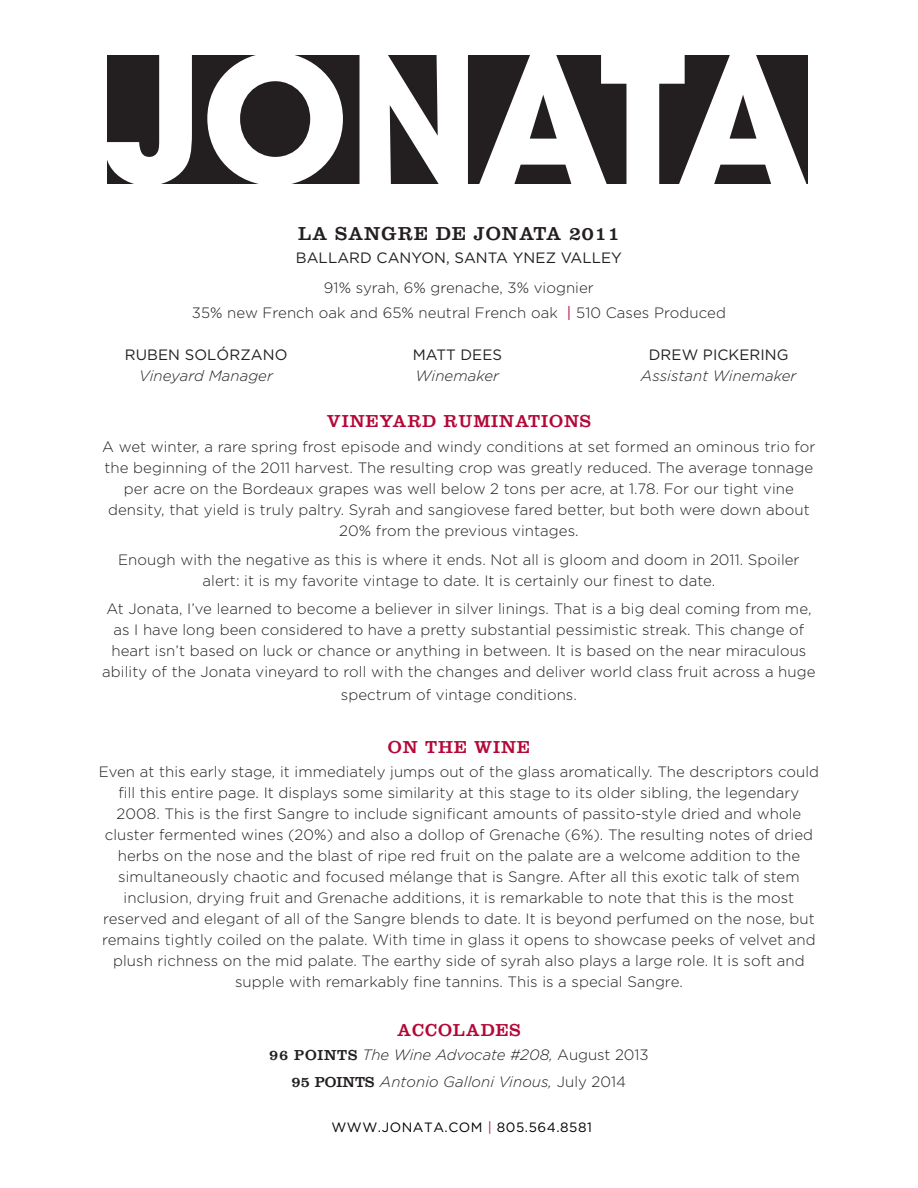
<style>
.page{position:relative;width:918px;height:1188px;background:#fff}
.page>*{position:absolute;margin:0;border:0;box-sizing:border-box;transform-origin:0 0}
.t1{font:19.5px "Clarendon";letter-spacing:.05em;color:#231f20}
.t2{font:18px "Clarendon";letter-spacing:.05em;color:#b30838}
.t3{font:300 15px/21px "Gotham";letter-spacing:.005em;color:#231f20;text-align:center}
.t4{font:italic 300 15px/27px "Gotham";letter-spacing:.005em;color:#231f20;text-align:center}
.t5{font:15px "Gotham";letter-spacing:.005em;color:#231f20}
.t6{font:13.5px "Gotham";letter-spacing:.04em;color:#010101}
.s1{font-weight:400;color:#b30838}
.s2{font-family:"Clarendon";font-weight:400;font-style:normal}
.s3{font-style:normal}
.s4{color:#b30838}
</style>
<div class="page">
<div style="left:107px;top:55px;width:701px;height:128px;background:#231f20"></div>
<svg style="left:107px;top:55px;width:85px;height:129px"></svg>
<svg style="left:207px;top:55px;width:136px;height:129px"></svg>
<svg style="left:360px;top:55px;width:108px;height:129px"></svg>
<svg style="left:479px;top:55px;width:328px;height:129px"></svg>
<h1 class="t1" style="left:298px;top:222px;width:323px">LA SANGRE DE JONATA 2011</h1>
<p class="t5" style="left:296px;top:249px;width:328px">BALLARD CANYON, SANTA YNEZ VALLEY</p>
<p class="t3" style="left:192px;top:274px;width:535px;line-height:25.5px">91% syrah, 6% grenache, 3% viognier<br>35% new French oak and 65% neutral French oak <span class="s1">|</span> 510 Cases Produced</p>
<p class="t5" style="left:125px;top:347px;width:164px">RUBEN SOLÓRZANO</p>
<p class="t5" style="left:413px;top:347px;width:91px">MATT DEES</p>
<p class="t5" style="left:649px;top:347px;width:141px">DREW PICKERING</p>
<p class="t4" style="left:139px;top:362px;width:135px">Vineyard Manager</p>
<p class="t4" style="left:416px;top:362px;width:85px">Winemaker</p>
<p class="t4" style="left:641px;top:362px;width:157px">Assistant Winemaker</p>
<p class="t2" style="left:327px;top:410px;width:265px">VINEYARD RUMINATIONS</p>
<p class="t3" style="left:102px;top:436px;width:715px">A wet winter, a rare spring frost episode and windy conditions at set formed an ominous trio for the beginning of the 2011 harvest. The resulting crop was greatly reduced. The average tonnage per acre on the Bordeaux grapes was well below 2 tons per acre, at 1.78. For our tight vine density, that yield is truly paltry. Syrah and sangiovese fared better, but both were down about 20% from the previous vintages.</p>
<p class="t3" style="left:118px;top:549px;width:683px">Enough with the negative as this is where it ends. Not all is gloom and doom in 2011. Spoiler alert: it is my favorite vintage to date. It is certainly our finest to date.</p>
<p class="t3" style="left:102px;top:598px;width:715px">At Jonata, I’ve learned to become a believer in silver linings. That is a big deal coming from me, as I have long been considered to have a pretty substantial pessimistic streak. This change of heart isn’t based on luck or chance or anything in between. It is based on the near miraculous ability of the Jonata vineyard to roll with the changes and deliver world class fruit across a huge</p>
<p class="t3" style="left:341px;top:684px;width:238px">spectrum of vintage conditions.</p>
<p class="t2" style="left:388px;top:736px;width:143px">ON THE WINE</p>
<p class="t3" style="left:99px;top:761px;width:722px">Even at this early stage, it immediately jumps out of the glass aromatically. The descriptors could fill this entire page. It displays some similarity at this stage to its older sibling, the legendary 2008. This is the first Sangre to include significant amounts of passito-style dried and whole cluster fermented wines (20%) and also a dollop of Grenache (6%). The resulting notes of dried herbs on the nose and the blast of ripe red fruit on the palate are a welcome addition to the simultaneously chaotic and focused mélange that is Sangre. After all this exotic talk of stem inclusion, drying fruit and Grenache additions, it is remarkable to note that this is the most reserved and elegant of all of the Sangre blends to date. It is beyond perfumed on the nose, but remains tightly coiled on the palate. With time in glass it opens to showcase peeks of velvet and plush richness on the mid palate. The earthy side of syrah also plays a large role. It is soft and supple with remarkably fine tannins. This is a special Sangre.</p>
<p class="t2" style="left:397px;top:1020px;width:125px">ACCOLADES</p>
<p class="t4" style="left:269px;top:1042px;width:381px"><span class="s2">96 POINTS</span> The Wine Advocate #208, <span class="s3">August 2013<br></span><span class="s2">95 POINTS</span> Antonio Galloni Vinous, <span class="s3">July 2014</span></p>
<p class="t6" style="left:331px;top:1120px;width:262px">WWW.JONATA.COM <span class="s4">|</span> 805.564.8581</p>
</div>
